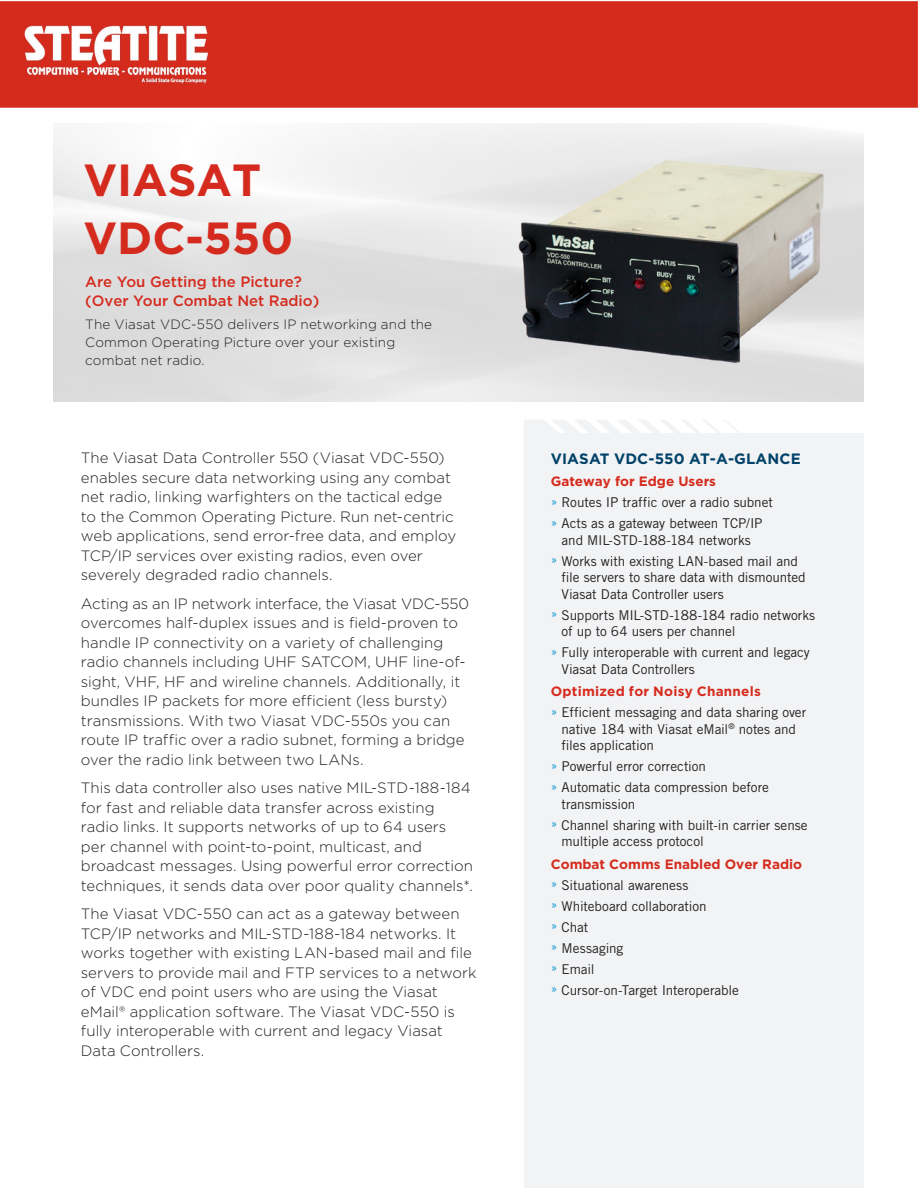
<style>
.page{position:relative;width:918px;height:1188px;background:#fff}
.page>*{position:absolute;margin:0;border:0;box-sizing:border-box;transform-origin:0 0}
.t1{font:700 45px/58.5px "Gotham";color:#d52b1e}
.Body_Copy_4__Text{font:300 15px/19.5px "Gotham";color:#231f20}
.Product_Benefits_Tex{font:500 15px/19.5px "Gotham";color:#d52b1e}
.At-A-Glance_Subhead{font:700 15px "Gotham";letter-spacing:.01em;color:#004269}
.t2{font:13.5px/16.5px "Trade Gothic LT Std";letter-spacing:-.005em;color:#231f20}
.Product_Benefits_Tex-2{font:300 13.5px/18px "Gotham";letter-spacing:.01em;color:#231f20}
.At-A-Glance_Subhead-2{font:700 13.5px "Gotham";color:#d52b1e}
.At-A-Glance_Subhead-3{font:700 13.5px "Gotham";letter-spacing:.02em;color:#d52b1e}
.s1{color:#0696d7}
</style>
<div class="page">
<img style="left:54px;top:124px;width:810px;height:277px">
<div style="left:524px;top:433px;width:340px;height:755px;background:#f2f3f4"></div>
<svg style="left:524px;top:420px;width:216px;height:13px"></svg>
<img style="left:0;top:1px;width:918px;height:107px">
<h1 class="t1" style="left:83px;top:149px;width:212px">VIASAT<br>VDC-550</h1>
<p class="Product_Benefits_Tex" style="left:85px;top:272px;width:236px">Are You Getting the Picture? (Over Your Combat Net Radio)</p>
<p class="Product_Benefits_Tex-2" style="left:85px;top:315px;width:348px">The Viasat VDC-550 delivers IP networking and the<br>Common Operating Picture over your existing combat net radio.</p>
<p class="Body_Copy_4__Text" style="left:81px;top:448px;width:377px">The Viasat Data Controller 550 (Viasat VDC-550) enables secure data networking using any combat net radio, linking warfighters on the tactical edge to the Common Operating Picture. Run net-centric web applications, send error-free data, and employ TCP/IP services over existing radios, even over severely degraded radio channels.</p>
<p class="Body_Copy_4__Text" style="left:81px;top:593px;width:390px">Acting as an IP network interface, the Viasat VDC-550 overcomes half-duplex issues and is field-proven to handle IP connectivity on a variety of challenging radio channels including UHF SATCOM, UHF line-of&shy;sight, VHF, HF and wireline channels. Additionally, it bundles IP packets for more efficient (less bursty) transmissions. With two Viasat VDC-550s you can route IP traffic over a radio subnet, forming a bridge over the radio link between two LANs.</p>
<p class="Body_Copy_4__Text" style="left:81px;top:778px;width:394px">This data controller also uses native MIL-STD-188-184 for fast and reliable data transfer across existing radio links. It supports networks of up to 64 users per channel with point-to-point, multicast, and broadcast messages. Using powerful error correction techniques, it sends data over poor quality channels*.</p>
<p class="Body_Copy_4__Text" style="left:81px;top:904px;width:397px">The Viasat VDC-550 can act as a gateway between TCP/IP networks and MIL-STD-188-184 networks. It works together with existing LAN-based mail and file servers to provide mail and FTP services to a network of VDC end point users who are using the Viasat eMail® application software. The Viasat VDC-550 is fully interoperable with current and legacy Viasat Data Controllers.</p>
<p class="At-A-Glance_Subhead" style="left:551px;top:448px;width:251px">VIASAT VDC-550 AT-A-GLANCE</p>
<p class="At-A-Glance_Subhead-2" style="left:551px;top:472px;width:167px">Gateway for Edge Users</p>
<p class="t2" style="left:551px;top:494px;width:224px"><span class="s1">»</span> Routes IP traffic over a radio subnet</p>
<p class="t2" style="left:551px;top:515px;width:213px;text-align:center"><span class="s1">»</span> Acts as a gateway between TCP/IP and MIL-STD-188-184 networks</p>
<p class="t2" style="left:562px;top:552px;width:246px;text-indent:-11px"><span class="s1">»</span> Works with existing LAN-based mail and file servers to share data with dismounted<br>Viasat Data Controller users</p>
<p class="t2" style="left:562px;top:606px;width:255px;text-indent:-11px"><span class="s1">»</span> Supports MIL-STD-188-184 radio networks of up to 64 users per channel</p>
<p class="t2" style="left:562px;top:644px;width:250px;text-indent:-11px"><span class="s1">»</span> Fully interoperable with current and legacy<br>Viasat Data Controllers</p>
<p class="At-A-Glance_Subhead-3" style="left:551px;top:682px;width:212px">Optimized for Noisy Channels</p>
<p class="t2" style="left:562px;top:704px;width:246px;text-indent:-11px"><span class="s1">»</span> Efficient messaging and data sharing over native 184 with Viasat eMail<sup>®</sup> notes and files application</p>
<p class="t2" style="left:551px;top:758px;width:157px"><span class="s1">»</span> Powerful error correction</p>
<p class="t2" style="left:562px;top:779px;width:209px;text-indent:-11px"><span class="s1">»</span> Automatic data compression before transmission</p>
<p class="t2" style="left:562px;top:816px;width:248px;text-indent:-11px"><span class="s1">»</span> Channel sharing with built-in carrier sense multiple access protocol</p>
<p class="At-A-Glance_Subhead-2" style="left:551px;top:855px;width:253px">Combat Comms Enabled Over Radio</p>
<p class="t2" style="left:551px;top:876px;width:139px"><span class="s1">»</span> Situational awareness</p>
<p class="t2" style="left:551px;top:897px;width:157px"><span class="s1">»</span> Whiteboard collaboration</p>
<p class="t2" style="left:551px;top:918px;width:39px"><span class="s1">»</span> Chat</p>
<p class="t2" style="left:551px;top:939px;width:74px"><span class="s1">»</span> Messaging</p>
<p class="t2" style="left:551px;top:960px;width:45px"><span class="s1">»</span> Email</p>
<p class="t2" style="left:551px;top:981px;width:190px"><span class="s1">»</span> Cursor-on-Target Interoperable</p>
</div>
